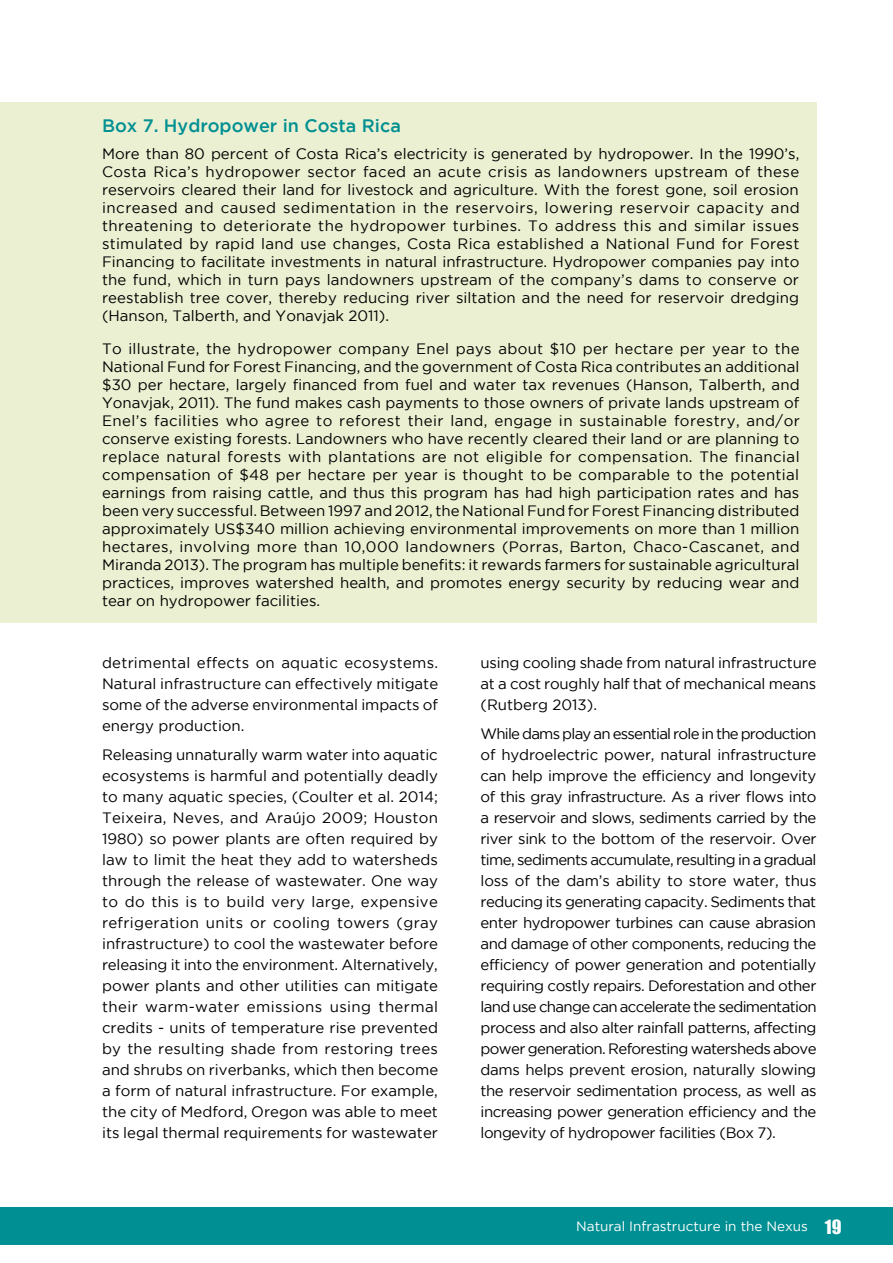
<style>
.page{position:relative;width:893px;height:1263px;background:#fff}
.page>*{position:absolute;margin:0;border:0;box-sizing:border-box;transform-origin:0 0}
.t1{font:500 18px "Gotham";color:#008f92}
.t2{font:15px/21px "Gotham";color:#000;text-align:justify}
.t3{font:13.5px "Gotham";color:#fff}
.s1{font-family:"Impact";font-size:18px}
</style>
<div class="page">
<div style="left:0;top:1208px;width:893px;height:37px;background:#008f92"></div>
<div style="left:0;top:102px;width:816px;height:521px;background:#eaf0d1"></div>
<p class="t1" style="left:102px;top:116px;width:300px">Box 7. Hydropower in Costa Rica</p>
<p class="t2" style="left:102px;top:144px;width:699px;line-height:18px">More than 80 percent of Costa Rica’s electricity is generated by hydropower. In the 1990’s, Costa Rica’s hydropower sector faced an acute crisis as landowners upstream of these reservoirs cleared their land for livestock and agriculture. With the forest gone, soil erosion increased and caused sedimentation in the reservoirs, lowering reservoir capacity and threatening to deteriorate the hydropower turbines. To address this and similar issues stimulated by rapid land use changes, Costa Rica established a National Fund for Forest Financing to facilitate investments in natural infrastructure. Hydropower companies pay into the fund, which in turn pays landowners upstream of the company’s dams to conserve or reestablish tree cover, thereby reducing river siltation and the need for reservoir dredging (Hanson, Talberth, and Yonavjak 2011).</p>
<p class="t2" style="left:102px;top:339px;width:699px;line-height:18px">To illustrate, the hydropower company Enel pays about $10 per hectare per year to the National Fund for Forest Financing, and the government of Costa Rica contributes an additional $30 per hectare, largely financed from fuel and water tax revenues (Hanson, Talberth, and Yonavjak, 2011). The fund makes cash payments to those owners of private lands upstream of Enel’s facilities who agree to reforest their land, engage in sustainable forestry, and/or conserve existing forests. Landowners who have recently cleared their land or are planning to replace natural forests with plantations are not eligible for compensation. The financial compensation of $48 per hectare per year is thought to be comparable to the potential earnings from raising cattle, and thus this program has had high participation rates and has been very successful. Between 1997 and 2012, the National Fund for Forest Financing distributed approximately US$340 million achieving environmental improvements on more than 1 million hectares, involving more than 10,000 landowners (Porras, Barton, Chaco-Cascanet, and Miranda 2013). The program has multiple benefits: it rewards farmers for sustainable agricultural practices, improves watershed health, and promotes energy security by reducing wear and tear on hydropower facilities.</p>
<p class="t2" style="left:102px;top:652px;width:338px">detrimental effects on aquatic ecosystems.<br>Natural infrastructure can effectively mitigate some of the adverse environmental impacts of energy production.</p>
<p class="t2" style="left:102px;top:744px;width:338px">Releasing unnaturally warm water into aquatic ecosystems is harmful and potentially deadly to many aquatic species, (Coulter et al. 2014; Teixeira, Neves, and Araújo 2009; Houston 1980) so power plants are often required by law to limit the heat they add to watersheds through the release of wastewater. One way to do this is to build very large, expensive refrigeration units or cooling towers (gray infrastructure) to cool the wastewater before releasing it into the environment. Alternatively, power plants and other utilities can mitigate their warm-water emissions using thermal credits - units of temperature rise prevented by the resulting shade from restoring trees and shrubs on riverbanks, which then become a form of natural infrastructure. For example, the city of Medford, Oregon was able to meet its legal thermal requirements for wastewater</p>
<p class="t2" style="left:480px;top:652px;width:338px">using cooling shade from natural infrastructure at a cost roughly half that of mechanical means (Rutberg 2013).</p>
<p class="t2" style="left:480px;top:723px;width:338px">While dams play an essential role in the production of hydroelectric power, natural infrastructure can help improve the efficiency and longevity of this gray infrastructure. As a river flows into a reservoir and slows, sediments carried by the river sink to the bottom of the reservoir. Over time, sediments accumulate, resulting in a gradual loss of the dam’s ability to store water, thus reducing its generating capacity. Sediments that enter hydropower turbines can cause abrasion and damage of other components, reducing the efficiency of power generation and potentially requiring costly repairs. Deforestation and other land use change can accelerate the sedimentation process and also alter rainfall patterns, affecting power generation. Reforesting watersheds above dams helps prevent erosion, naturally slowing the reservoir sedimentation process, as well as increasing power generation efficiency and the longevity of hydropower facilities (Box 7).</p>
<p class="t3" style="left:576px;top:1219px;width:267px">Natural Infrastructure in the Nexus <span class="s1">19</span></p>
</div>
